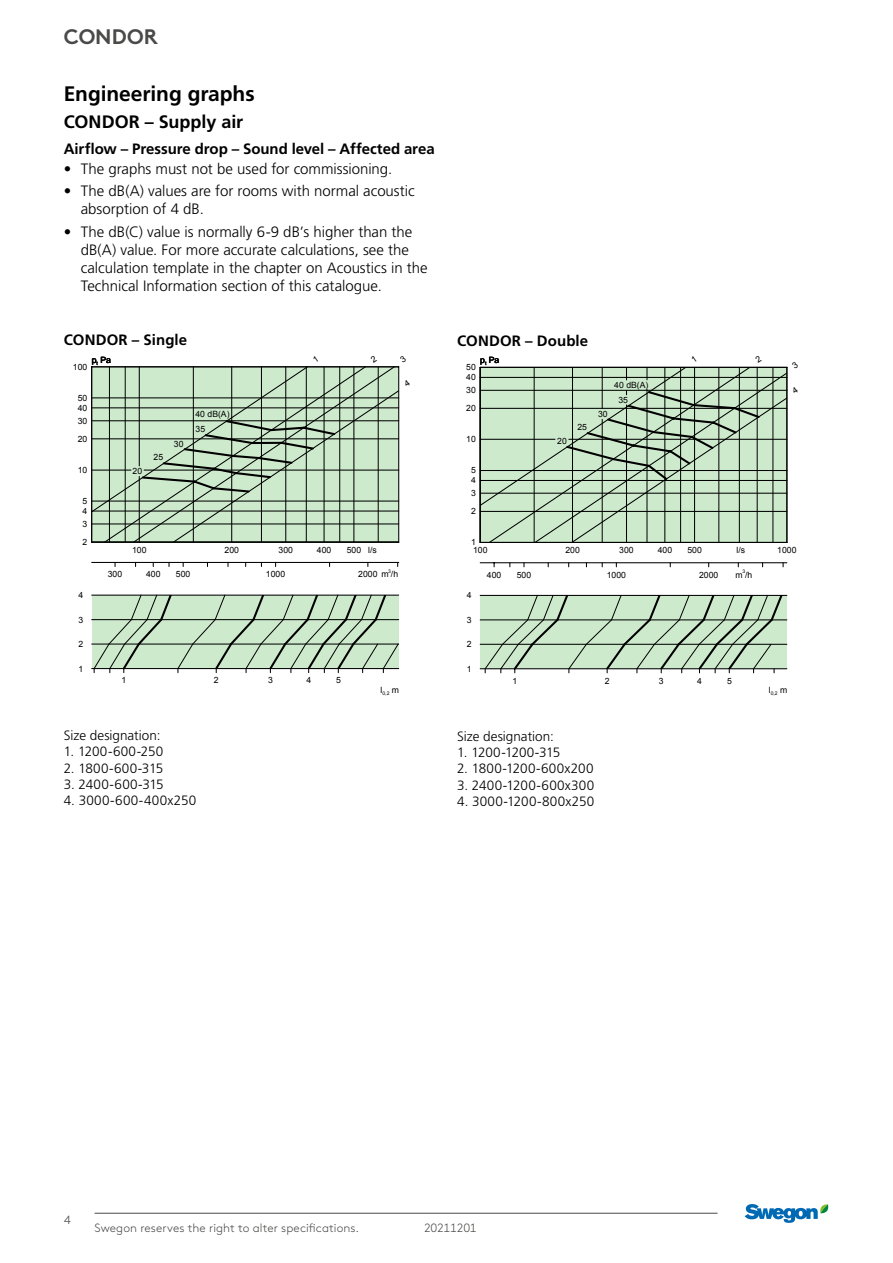
<style>
.page{position:relative;width:893px;height:1263px;background:#fff}
.page>*{position:absolute;margin:0;border:0;box-sizing:border-box;transform-origin:0 0}
.t1{font:700 21px "Frutiger LT Pro";letter-spacing:-.005em;color:#000}
.t2{font:700 21px "Swegon Brown";color:#4a4a49}
.t3{font:700 18px "Frutiger LT Pro";letter-spacing:-.005em;color:#000}
.t4{font:300 15px/18px "Frutiger LT Pro";color:#000}
.t5{font:700 15px "Frutiger LT Pro";color:#000}
.t6{font:300 13.5px "Frutiger LT Pro";letter-spacing:.005em;color:#000}
.t7{font:300 13.5px "Frutiger LT Pro";letter-spacing:.025em;color:#000}
.t8{font:300 13.5px "Frutiger LT Pro";letter-spacing:-.025em;color:#000}
.t9{font:300 12px "Swegon Brown";letter-spacing:.005em;color:#4a4a49}
.t10{font:300 12px "Swegon Brown";letter-spacing:-.025em;color:#4a4a49}
.t11{font:8.55px "Arial";letter-spacing:.005em;color:#000}
.t12{font:4.95px "Arial";color:#000}
</style>
<div class="page">
<hr style="left:95px;top:1213px;width:623px;height:1px;background:#4a4a49">
<svg style="left:745px;top:1204px;width:84px;height:19px"></svg>
<hr style="left:92px;top:562px;width:307px;height:1px;background:#000">
<hr style="left:92px;top:542px;width:307px;height:1px;background:#000">
<hr style="left:91px;top:367px;width:1px;height:175px;background:#000">
<hr style="left:92px;top:595px;width:307px;height:1px;background:#000">
<hr style="left:92px;top:619px;width:307px;height:1px;background:#000">
<hr style="left:92px;top:643px;width:307px;height:1px;background:#000">
<hr style="left:92px;top:668px;width:307px;height:1px;background:#000">
<svg style="left:94px;top:595px;width:305px;height:78px"></svg>
<hr style="left:480px;top:562px;width:307px;height:1px;background:#000">
<hr style="left:480px;top:542px;width:307px;height:1px;background:#000">
<div style="left:480px;top:595px;width:307px;height:74px;background:#ceeacd"></div>
<hr style="left:480px;top:595px;width:307px;height:1px;background:#000">
<hr style="left:480px;top:619px;width:307px;height:1px;background:#000">
<hr style="left:480px;top:644px;width:307px;height:1px;background:#000">
<hr style="left:480px;top:668px;width:307px;height:1px;background:#000">
<svg style="left:485px;top:595px;width:298px;height:78px"></svg>
<svg style="left:92px;top:366px;width:308px;height:176px"></svg>
<svg style="left:480px;top:366px;width:308px;height:176px"></svg>
<h1 class="t2" style="left:64px;top:20px;width:96px">CONDOR</h1>
<h1 class="t1" style="left:64px;top:81px;width:192px">Engineering graphs</h1>
<p class="t3" style="left:64px;top:111px;width:181px">CONDOR – Supply air</p>
<p class="t5" style="left:64px;top:140px;width:372px">Airflow – Pressure drop – Sound level – Affected area</p>
<p class="t4" style="left:64px;top:160px;width:330px">• The graphs must not be used for commissioning.</p>
<p class="t4" style="left:81px;top:182px;width:336px;text-indent:-17px">• The dB(A) values are for rooms with normal acoustic absorption of 4 dB.</p>
<p class="t4" style="left:81px;top:223px;width:348px;text-indent:-17px">• The dB(C) value is normally 6-9 dB’s higher than the dB(A) value. For more accurate calculations, see the calculation template in the chapter on Acoustics in the Technical Information section of this catalogue.</p>
<p class="t5" style="left:64px;top:331px;width:125px">CONDOR – Single</p>
<p class="t5" style="left:457px;top:331px;width:133px">CONDOR – Double</p>
<p class="t11" style="left:92px;top:354px;width:21px">p<sub>t</sub> Pa</p>
<p class="t11" style="left:73px;top:361px;width:16px">100</p>
<p class="t11" style="left:480px;top:355px;width:21px">p<sub>t</sub> Pa</p>
<p class="t11" style="left:466px;top:362px;width:11px">50</p>
<p class="t11" style="left:78px;top:392px;width:11px">50</p>
<p class="t11" style="left:78px;top:402px;width:11px">40</p>
<p class="t11" style="left:78px;top:415px;width:11px">30</p>
<p class="t11" style="left:195px;top:408px;width:36px">40 dB(A)</p>
<p class="t11" style="left:196px;top:424px;width:11px">35</p>
<p class="t11" style="left:466px;top:372px;width:11px">40</p>
<p class="t11" style="left:466px;top:385px;width:11px">30</p>
<p class="t11" style="left:466px;top:403px;width:11px">20</p>
<p class="t11" style="left:578px;top:422px;width:11px">25</p>
<p class="t11" style="left:614px;top:380px;width:36px">40 dB(A)</p>
<p class="t11" style="left:598px;top:408px;width:11px">30</p>
<p class="t11" style="left:618px;top:394px;width:11px">35</p>
<p class="t11" style="left:78px;top:433px;width:11px">20</p>
<p class="t11" style="left:174px;top:439px;width:11px">30</p>
<p class="t11" style="left:466px;top:434px;width:11px">10</p>
<p class="t11" style="left:557px;top:435px;width:11px">20</p>
<p class="t11" style="left:154px;top:452px;width:11px">25</p>
<p class="t11" style="left:78px;top:464px;width:11px">10</p>
<p class="t11" style="left:133px;top:466px;width:11px">20</p>
<p class="t11" style="left:471px;top:465px;width:6px">5</p>
<p class="t11" style="left:471px;top:475px;width:6px">4</p>
<p class="t11" style="left:83px;top:495px;width:6px">5</p>
<p class="t11" style="left:471px;top:487px;width:6px">3</p>
<p class="t11" style="left:83px;top:505px;width:6px">4</p>
<p class="t11" style="left:471px;top:506px;width:6px">2</p>
<p class="t11" style="left:83px;top:518px;width:6px">3</p>
<p class="t11" style="left:83px;top:536px;width:6px">2</p>
<p class="t11" style="left:132px;top:544px;width:16px">100</p>
<p class="t11" style="left:225px;top:544px;width:16px">200</p>
<p class="t11" style="left:279px;top:544px;width:16px">300</p>
<p class="t11" style="left:317px;top:544px;width:16px">400</p>
<p class="t11" style="left:347px;top:544px;width:32px">500 l/s</p>
<p class="t11" style="left:471px;top:537px;width:6px">1</p>
<p class="t11" style="left:473px;top:545px;width:16px">100</p>
<p class="t11" style="left:565px;top:545px;width:16px">200</p>
<p class="t11" style="left:619px;top:545px;width:16px">300</p>
<p class="t11" style="left:658px;top:545px;width:16px">400</p>
<p class="t11" style="left:687px;top:545px;width:16px">500</p>
<p class="t11" style="left:736px;top:545px;width:10px">l/s</p>
<p class="t11" style="left:777px;top:545px;width:21px">1000</p>
<p class="t12" style="left:388px;top:568px;width:4px">3</p>
<p class="t11" style="left:108px;top:569px;width:16px">300</p>
<p class="t11" style="left:146px;top:569px;width:16px">400</p>
<p class="t11" style="left:176px;top:569px;width:16px">500</p>
<p class="t11" style="left:266px;top:569px;width:21px">1000</p>
<p class="t11" style="left:358px;top:569px;width:42px">2000 m /h</p>
<p class="t12" style="left:742px;top:568px;width:4px">3</p>
<p class="t11" style="left:487px;top:569px;width:16px">400</p>
<p class="t11" style="left:517px;top:569px;width:16px">500</p>
<p class="t11" style="left:607px;top:569px;width:21px">1000</p>
<p class="t11" style="left:699px;top:569px;width:21px">2000</p>
<p class="t11" style="left:735px;top:569px;width:18px">m/h</p>
<p class="t11" style="left:78px;top:589px;width:6px">4</p>
<p class="t11" style="left:78px;top:614px;width:6px">3</p>
<p class="t11" style="left:78px;top:638px;width:6px">2</p>
<p class="t11" style="left:467px;top:590px;width:6px">4</p>
<p class="t11" style="left:467px;top:614px;width:6px">3</p>
<p class="t11" style="left:467px;top:639px;width:6px">2</p>
<p class="t11" style="left:78px;top:663px;width:6px">1</p>
<p class="t11" style="left:467px;top:663px;width:6px">1</p>
<p class="t11" style="left:122px;top:675px;width:6px">1</p>
<p class="t11" style="left:214px;top:675px;width:6px">2</p>
<p class="t11" style="left:268px;top:675px;width:6px">3</p>
<p class="t11" style="left:306px;top:675px;width:6px">4</p>
<p class="t11" style="left:336px;top:675px;width:6px">5</p>
<p class="t11" style="left:512px;top:675px;width:6px">1</p>
<p class="t11" style="left:605px;top:675px;width:6px">2</p>
<p class="t11" style="left:659px;top:675px;width:6px">3</p>
<p class="t11" style="left:697px;top:675px;width:6px">4</p>
<p class="t11" style="left:727px;top:675px;width:6px">5</p>
<p class="t12" style="left:380px;top:690px;width:20px"><sup>l</sup>0,2 <sup>m</sup></p>
<p class="t12" style="left:769px;top:690px;width:20px"><sup>l</sup>0,2 <sup>m</sup></p>
<p class="t6" style="left:64px;top:727px;width:98px">Size designation:</p>
<p class="t6" style="left:64px;top:744px;width:101px">1. 1200-600-250</p>
<p class="t6" style="left:64px;top:760px;width:101px">2. 1800-600-315</p>
<p class="t6" style="left:64px;top:776px;width:101px">3. 2400-600-315</p>
<p class="t7" style="left:64px;top:792px;width:134px">4. 3000-600-400x250</p>
<p class="t6" style="left:457px;top:728px;width:98px">Size designation:</p>
<p class="t8" style="left:457px;top:745px;width:105px">1. 1200-1200-315</p>
<p class="t6" style="left:457px;top:761px;width:138px">2. 1800-1200-600x200</p>
<p class="t6" style="left:457px;top:777px;width:139px">3. 2400-1200-600x300</p>
<p class="t6" style="left:457px;top:793px;width:139px">4. 3000-1200-800x250</p>
<p class="t9" style="left:64px;top:1211px;width:8px">4</p>
<p class="t9" style="left:95px;top:1219px;width:266px">Swegon reserves the right to alter specifications.</p>
<p class="t10" style="left:424px;top:1219px;width:54px">20211201</p>
</div>
